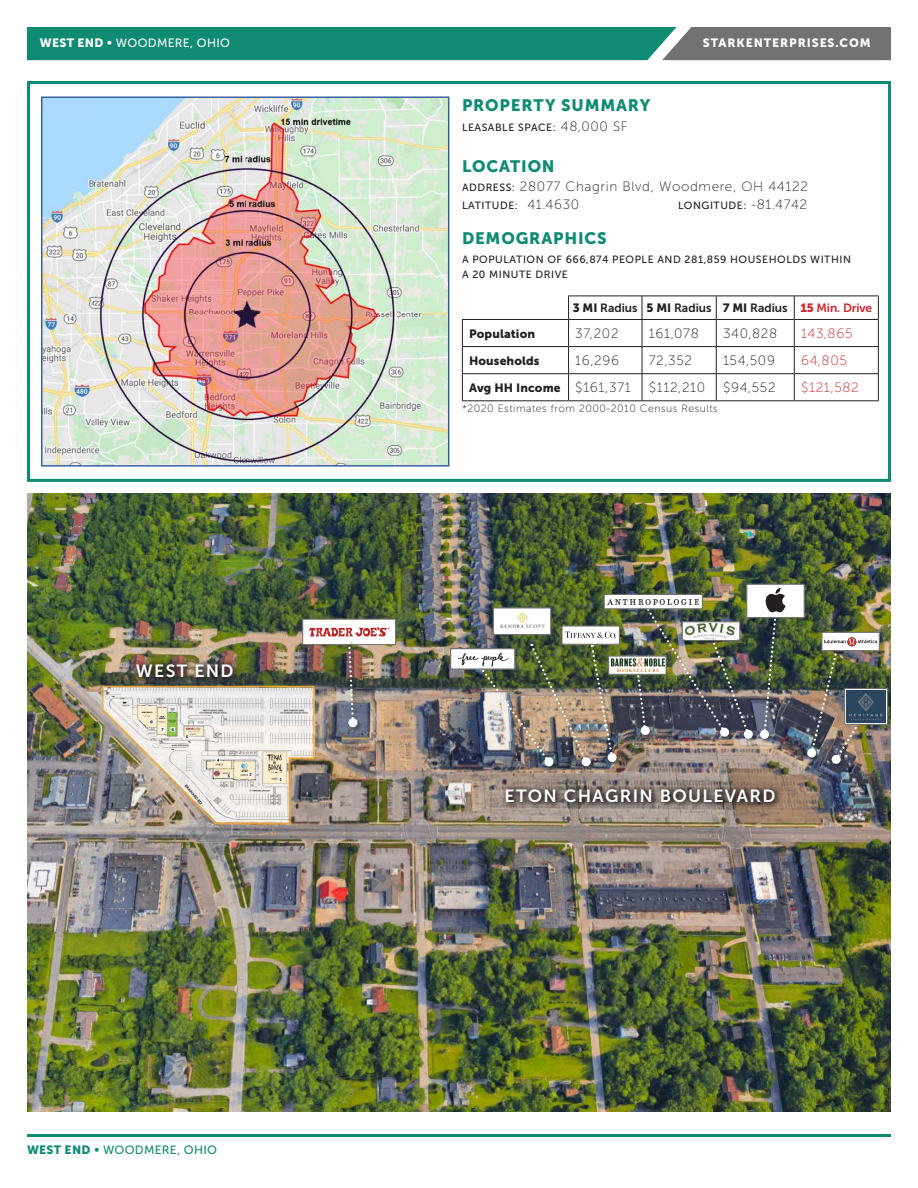
<style>
.page{position:relative;width:918px;height:1188px;background:#fff}
.page>*{position:absolute;margin:0;border:0;box-sizing:border-box;transform-origin:0 0}
.t1{font:17.7px "Museo Sans 700";letter-spacing:.075em;color:#fff}
.t2{font:16.5px "Museo Sans 900";letter-spacing:.05em;color:#0f8b74}
.t3{font:13.5px "Museo Sans 100";letter-spacing:.05em;color:#231f20}
.t4{font:13.5px "Museo Sans 100";letter-spacing:.05em;color:#d1232a}
.t5{font:12px "Museo Sans 900";letter-spacing:.01em;color:#231f20}
.t6{font:12px "Museo Sans 700";color:#231f20}
.t7{font:12px "Museo Sans 500";letter-spacing:.025em;color:#fff}
.t8{font:12px "Museo Sans 500";letter-spacing:.025em;color:#0f8b74}
.t9{font:12px "Museo Sans 900";letter-spacing:.075em;color:#fff}
.t10{font:12px "Museo Sans 700";letter-spacing:-.01em;color:#d1232a}
.t11{font:10.5px/15px "Museo Sans 500";letter-spacing:.05em;color:#231f20}
.t12{font:10.5px "Museo Sans 100";letter-spacing:.05em;color:#231f20}
.s1{font-family:"Museo Sans 900"}
.s2{font-family:"Museo Sans 700"}
.s3{font-family:"Museo Sans 100";font-size:13.5px}
.s4{font-family:"Museo Sans 500";font-size:10.5px}
</style>
<div class="page">
<svg style="left:27px;top:27px;width:864px;height:33px;background:#2b8775"></svg>
<hr style="left:27px;top:1134px;width:864px;height:3px;background:#0f8b74">
<hr style="left:462px;top:319px;width:107px;height:1px;background:#231f20">
<hr style="left:569px;top:319px;width:73px;height:1px;background:#231f20">
<hr style="left:642px;top:319px;width:74px;height:1px;background:#231f20">
<hr style="left:716px;top:319px;width:78px;height:1px;background:#231f20">
<hr style="left:794px;top:319px;width:85px;height:1px;background:#231f20">
<hr style="left:462px;top:346px;width:107px;height:1px;background:#231f20">
<hr style="left:569px;top:346px;width:73px;height:1px;background:#231f20">
<hr style="left:642px;top:346px;width:74px;height:1px;background:#231f20">
<hr style="left:716px;top:346px;width:78px;height:1px;background:#231f20">
<hr style="left:794px;top:346px;width:85px;height:1px;background:#231f20">
<hr style="left:462px;top:373px;width:107px;height:1px;background:#231f20">
<svg style="left:462px;top:320px;width:1px;height:80px"></svg>
<hr style="left:569px;top:373px;width:73px;height:1px;background:#231f20">
<hr style="left:642px;top:373px;width:74px;height:1px;background:#231f20">
<hr style="left:716px;top:373px;width:78px;height:1px;background:#231f20">
<hr style="left:794px;top:373px;width:85px;height:1px;background:#231f20">
<hr style="left:462px;top:400px;width:107px;height:1px;background:#231f20">
<hr style="left:569px;top:400px;width:73px;height:1px;background:#231f20">
<hr style="left:642px;top:400px;width:74px;height:1px;background:#231f20">
<hr style="left:716px;top:400px;width:78px;height:1px;background:#231f20">
<hr style="left:794px;top:400px;width:85px;height:1px;background:#231f20">
<hr style="left:568px;top:296px;width:74px;height:1px;background:#231f20">
<svg style="left:568px;top:296px;width:1px;height:104px"></svg>
<hr style="left:642px;top:296px;width:74px;height:1px;background:#231f20">
<svg style="left:642px;top:296px;width:1px;height:104px"></svg>
<hr style="left:716px;top:296px;width:78px;height:1px;background:#231f20">
<svg style="left:716px;top:296px;width:1px;height:104px"></svg>
<hr style="left:794px;top:296px;width:85px;height:1px;background:#231f20">
<svg style="left:794px;top:296px;width:1px;height:104px"></svg>
<svg style="left:878px;top:296px;width:1px;height:104px"></svg>
<div style="left:27px;top:81px;width:864px;height:401px;border:3px solid #0f8b74"></div>
<img style="left:43px;top:98px;width:404px;height:367px">
<div style="left:41px;top:96px;width:408px;height:371px;border:1px solid #355e9f"></div>
<img style="left:27px;top:494px;width:864px;height:618px">
<svg style="left:501px;top:783px;width:282px;height:27px;background:#71655e"></svg>
<img style="left:132px;top:658px;width:109px;height:27px">
<div style="left:302px;top:619px;width:94px;height:26px;background:#fff;border:1px solid #717371"></div>
<div style="left:348px;top:641px;width:14px;height:90px;background:#231f20;opacity:.4"></div>
<img style="left:309px;top:627px;width:81px;height:101px">
<div style="left:711px;top:637px;width:46px;height:106px;background:#231f20;opacity:.4"></div>
<div style="left:760px;top:614px;width:21px;height:129px;background:#231f20;opacity:.4"></div>
<div style="left:479px;top:666px;width:79px;height:105px;background:#231f20;opacity:.4"></div>
<div style="left:591px;top:645px;width:29px;height:121px;background:#231f20;opacity:.4"></div>
<img style="left:478px;top:644px;width:139px;height:123px">
<img style="left:635px;top:605px;width:118px;height:134px">
<div style="left:493px;top:607px;width:58px;height:28px;background:#fff;border:1px solid #717371"></div>
<img style="left:500px;top:612px;width:45px;height:16px">
<div style="left:561px;top:625px;width:59px;height:20px;background:#fff;border:1px solid #717371"></div>
<svg style="left:565px;top:631px;width:51px;height:7px"></svg>
<div style="left:450px;top:648px;width:65px;height:22px;background:#fff;border:1px solid #717371"></div>
<img style="left:458px;top:652px;width:51px;height:15px">
<svg style="left:608px;top:656px;width:59px;height:19px"></svg>
<img style="left:612px;top:659px;width:52px;height:13px">
<div style="left:604px;top:594px;width:99px;height:15px;background:#fff;border:1px solid #717371"></div>
<img style="left:608px;top:599px;width:91px;height:6px">
<svg style="left:682px;top:621px;width:58px;height:20px"></svg>
<img style="left:686px;top:624px;width:51px;height:15px">
<div style="left:746px;top:584px;width:59px;height:34px;background:#fff;border:1px solid #717371"></div>
<img style="left:760px;top:588px;width:26px;height:151px">
<div style="left:821px;top:632px;width:59px;height:19px;background:#fff;border:1px solid #717371"></div>
<div style="left:832px;top:720px;width:33px;height:48px;background:#231f20;opacity:.4"></div>
<img style="left:807px;top:638px;width:70px;height:122px">
<div style="left:832px;top:755px;width:9px;height:9px;background:#fff;border-radius:50%"></div>
<div style="left:844px;top:688px;width:44px;height:37px;background:#2b465f;border:1px solid #717371"></div>
<img style="left:849px;top:693px;width:34px;height:28px">
<p class="t7" style="left:40px;top:36px;width:192px"><span class="s1">WEST END</span> <span class="s2">•</span> WOODMERE, OHIO</p>
<p class="t9" style="left:703px;top:36px;width:169px">STARKENTERPRISES.COM</p>
<h1 class="t1" style="left:136px;top:661px;width:99px">WEST END</h1>
<p class="t8" style="left:27px;top:1144px;width:192px"><span class="s1">WEST END</span> <span class="s2">•</span> WOODMERE, OHIO</p>
<p class="t2" style="left:462px;top:96px;width:190px">PROPERTY SUMMARY</p>
<p class="t11" style="left:462px;top:119px;width:167px">LEASABLE SPACE: <span class="s3">48,000 SF</span></p>
<p class="t2" style="left:462px;top:157px;width:94px">LOCATION</p>
<p class="t3" style="left:462px;top:180px;width:347px"><span class="s4">ADDRESS:</span> 28077 Chagrin Blvd, Woodmere, OH 44122</p>
<p class="t11" style="left:462px;top:198px;width:119px">LATITUDE: <span class="s3">41.4630</span></p>
<p class="t11" style="left:678px;top:198px;width:131px">LONGITUDE: <span class="s3">-81.4742</span></p>
<p class="t2" style="left:462px;top:229px;width:146px">DEMOGRAPHICS</p>
<p class="t11" style="left:462px;top:252px;width:391px">A POPULATION OF 666,874 PEOPLE AND 281,859 HOUSEHOLDS WITHIN<br>A 20 MINUTE DRIVE</p>
<p class="t6" style="left:573px;top:301px;width:66px"><span class="s1">3 MI</span> Radius</p>
<p class="t6" style="left:647px;top:301px;width:67px"><span class="s1">5 MI</span> Radius</p>
<p class="t6" style="left:723px;top:301px;width:66px"><span class="s1">7 MI</span> Radius</p>
<p class="t10" style="left:800px;top:301px;width:73px"><span class="s1">15</span> Min. Drive</p>
<p class="t5" style="left:469px;top:327px;width:67px">Population</p>
<p class="t3" style="left:575px;top:326px;width:45px">37,202</p>
<p class="t3" style="left:649px;top:326px;width:52px">161,078</p>
<p class="t3" style="left:723px;top:326px;width:56px">340,828</p>
<p class="t4" style="left:801px;top:326px;width:53px">143,865</p>
<p class="t5" style="left:469px;top:354px;width:72px">Households</p>
<p class="t3" style="left:575px;top:353px;width:45px">16,296</p>
<p class="t3" style="left:649px;top:353px;width:45px">72,352</p>
<p class="t3" style="left:723px;top:353px;width:54px">154,509</p>
<p class="t4" style="left:801px;top:353px;width:47px">64,805</p>
<p class="t5" style="left:469px;top:381px;width:93px">Avg HH Income</p>
<p class="t3" style="left:575px;top:381px;width:57px">$161,371</p>
<p class="t3" style="left:649px;top:381px;width:58px">$112,210</p>
<p class="t3" style="left:723px;top:381px;width:54px">$94,552</p>
<p class="t4" style="left:801px;top:381px;width:59px">$121,582</p>
<p class="t12" style="left:462px;top:403px;width:257px">*2020 Estimates from 2000-2010 Census Results</p>
<h1 class="t1" style="left:505px;top:786px;width:272px">ETON CHAGRIN BOULEVARD</h1>
</div>
